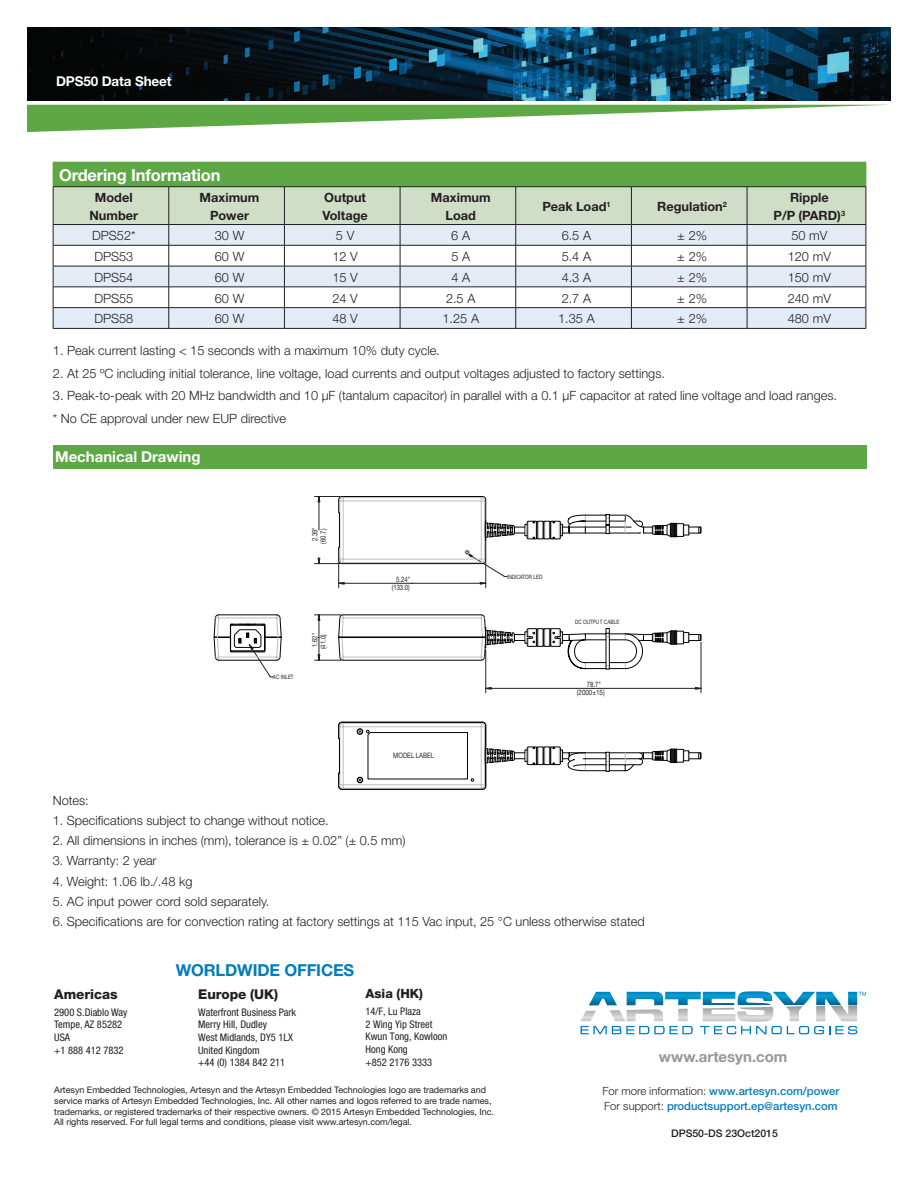
<style>
.page{position:relative;width:918px;height:1188px;background:#fff}
.page>*{position:absolute;margin:0;border:0;box-sizing:border-box;transform-origin:0 0}
._2a_Large_table_head{font:700 16.5px "Helvetica Neue LT Std";letter-spacing:-.01em;color:#fff}
.t1{font:700 16.5px "Helvetica Neue LT Std";letter-spacing:-.01em;color:#007dbb}
._2a_Table_header{font:700 15px "Helvetica Neue LT Std";color:#fff}
.t2{font:700 15px "Helvetica Neue LT Std";color:#95979a}
._2a_Table_Text_Bold{font:800 13.5px "Helvetica Neue LT Std";color:#231f20}
.t3{font:700 13.5px "Helvetica Neue LT Std";letter-spacing:-.01em;color:#fff}
._2a_Table_text{font:300 12.75px "Helvetica Neue LT Std";color:#231f20}
.My_Descriptor_Copy{font:300 12.75px "Helvetica Neue LT Std";letter-spacing:-.005em;color:#231f20}
._2a_Secondary_Table{font:700 12.75px/18px "Helvetica Neue LT Std";color:#231f20;text-align:center}
._2a_Table_Text_Bold-2{font:800 12.75px "Helvetica Neue LT Std";color:#231f20}
._2a_Standard_Body_Co{font:500 11.25px/15px "Helvetica Neue LT Std";color:#007dbb}
.t4{font:condensed 10.5px "Helvetica Neue LT Std";color:#231f20}
.t5{font:500 10.5px "Helvetica Neue LT Std";color:#231f20}
._2a_Large_table_head-2{font:9px/10.8px "Helvetica Neue LT Std";letter-spacing:-.005em;color:#231f20}
.t6{font:7.5px/8.2px "Helvetica Neue LT Std";color:#252323;scale:.8 1}
.t7{font:6px "Helvetica Neue LT Std";color:#252323;scale:.8 1}
.s1{font-weight:300;color:#231f20}
</style>
<div class="page">
<img style="left:27px;top:27px;width:864px;height:73px">
<svg style="left:27px;top:105px;width:854px;height:27px"></svg>
<svg style="left:580px;top:991px;width:286px;height:43px"></svg>
<hr style="left:53px;top:328px;width:116px;height:1px;background:#231f20">
<hr style="left:169px;top:328px;width:115px;height:1px;background:#231f20">
<hr style="left:284px;top:328px;width:116px;height:1px;background:#231f20">
<hr style="left:400px;top:328px;width:116px;height:1px;background:#231f20">
<hr style="left:516px;top:328px;width:115px;height:1px;background:#231f20">
<hr style="left:631px;top:328px;width:116px;height:1px;background:#231f20">
<hr style="left:747px;top:328px;width:119px;height:1px;background:#231f20">
<svg style="left:53px;top:162px;width:814px;height:166px"></svg>
<hr style="left:53px;top:307px;width:116px;height:1px;background:#231f20">
<hr style="left:169px;top:307px;width:115px;height:1px;background:#231f20">
<hr style="left:284px;top:307px;width:116px;height:1px;background:#231f20">
<hr style="left:400px;top:307px;width:116px;height:1px;background:#231f20">
<hr style="left:516px;top:307px;width:115px;height:1px;background:#231f20">
<hr style="left:631px;top:307px;width:116px;height:1px;background:#231f20">
<hr style="left:747px;top:307px;width:119px;height:1px;background:#231f20">
<div style="left:53px;top:445px;width:813px;height:23px;background:#5da844"></div>
<svg style="left:315px;top:496px;width:23px;height:69px"></svg>
<svg style="left:338px;top:496px;width:364px;height:263px"></svg>
<svg style="left:214px;top:614px;width:487px;height:64px"></svg>
<svg style="left:338px;top:722px;width:363px;height:68px"></svg>
<p class="t3" style="left:56px;top:72px;width:117px">DPS50 Data Sheet</p>
<p class="_2a_Large_table_head" style="left:59px;top:165px;width:163px">Ordering Information</p>
<p class="_2a_Secondary_Table" style="left:90px;top:188px;width:50px">Model<br>Number</p>
<p class="_2a_Secondary_Table" style="left:200px;top:188px;width:61px">Maximum<br>Power</p>
<p class="_2a_Secondary_Table" style="left:323px;top:188px;width:47px;text-align:left">Output<br>Voltage</p>
<p class="_2a_Secondary_Table" style="left:431px;top:188px;width:61px">Maximum<br>Load</p>
<p class="_2a_Secondary_Table" style="left:542px;top:197px;width:70px">Peak Load<sup>1</sup></p>
<p class="_2a_Secondary_Table" style="left:657px;top:197px;width:71px">Regulation<sup>2</sup></p>
<p class="_2a_Secondary_Table" style="left:774px;top:188px;width:73px">Ripple<br>P/P (PARD)<sup>3</sup></p>
<p class="My_Descriptor_Copy" style="left:92px;top:228px;width:45px">DPS52*</p>
<p class="My_Descriptor_Copy" style="left:215px;top:228px;width:31px">30 W</p>
<p class="My_Descriptor_Copy" style="left:336px;top:228px;width:20px">5 V</p>
<p class="My_Descriptor_Copy" style="left:451px;top:228px;width:21px">6 A</p>
<p class="My_Descriptor_Copy" style="left:562px;top:228px;width:31px">6.5 A</p>
<p class="My_Descriptor_Copy" style="left:677px;top:228px;width:31px">± 2%</p>
<p class="My_Descriptor_Copy" style="left:791px;top:228px;width:38px">50 mV</p>
<p class="My_Descriptor_Copy" style="left:94px;top:249px;width:40px">DPS53</p>
<p class="My_Descriptor_Copy" style="left:215px;top:249px;width:31px">60 W</p>
<p class="My_Descriptor_Copy" style="left:332px;top:249px;width:27px">12 V</p>
<p class="My_Descriptor_Copy" style="left:451px;top:249px;width:20px">5 A</p>
<p class="My_Descriptor_Copy" style="left:562px;top:249px;width:31px">5.4 A</p>
<p class="My_Descriptor_Copy" style="left:677px;top:249px;width:31px">± 2%</p>
<p class="My_Descriptor_Copy" style="left:788px;top:249px;width:45px">120 mV</p>
<p class="My_Descriptor_Copy" style="left:94px;top:269px;width:40px">DPS54</p>
<p class="My_Descriptor_Copy" style="left:215px;top:269px;width:31px">60 W</p>
<p class="My_Descriptor_Copy" style="left:332px;top:269px;width:27px">15 V</p>
<p class="My_Descriptor_Copy" style="left:451px;top:269px;width:20px">4 A</p>
<p class="My_Descriptor_Copy" style="left:562px;top:269px;width:31px">4.3 A</p>
<p class="My_Descriptor_Copy" style="left:677px;top:269px;width:31px">± 2%</p>
<p class="My_Descriptor_Copy" style="left:788px;top:269px;width:45px">150 mV</p>
<p class="My_Descriptor_Copy" style="left:94px;top:290px;width:40px">DPS55</p>
<p class="My_Descriptor_Copy" style="left:215px;top:290px;width:31px">60 W</p>
<p class="My_Descriptor_Copy" style="left:332px;top:290px;width:27px">24 V</p>
<p class="My_Descriptor_Copy" style="left:446px;top:290px;width:31px">2.5 A</p>
<p class="My_Descriptor_Copy" style="left:562px;top:290px;width:31px">2.7 A</p>
<p class="My_Descriptor_Copy" style="left:677px;top:290px;width:31px">± 2%</p>
<p class="My_Descriptor_Copy" style="left:788px;top:290px;width:45px">240 mV</p>
<p class="My_Descriptor_Copy" style="left:94px;top:311px;width:40px">DPS58</p>
<p class="My_Descriptor_Copy" style="left:215px;top:311px;width:31px">60 W</p>
<p class="My_Descriptor_Copy" style="left:332px;top:311px;width:27px">48 V</p>
<p class="My_Descriptor_Copy" style="left:443px;top:311px;width:38px">1.25 A</p>
<p class="My_Descriptor_Copy" style="left:558px;top:311px;width:38px">1.35 A</p>
<p class="My_Descriptor_Copy" style="left:677px;top:311px;width:31px">± 2%</p>
<p class="My_Descriptor_Copy" style="left:788px;top:311px;width:45px">480 mV</p>
<p class="_2a_Table_text" style="left:53px;top:343px;width:388px">1. Peak current lasting &lt; 15 seconds with a maximum 10% duty cycle.</p>
<p class="_2a_Table_text" style="left:53px;top:366px;width:614px">2. At 25 ºC including initial tolerance, line voltage, load currents and output voltages adjusted to factory settings.</p>
<p class="_2a_Table_text" style="left:53px;top:388px;width:786px">3. Peak-to-peak with 20 MHz bandwidth and 10 μF (tantalum capacitor) in parallel with a 0.1 μF capacitor at rated line voltage and load ranges.</p>
<p class="_2a_Table_text" style="left:53px;top:411px;width:235px">* No CE approval under new EUP directive</p>
<p class="_2a_Table_header" style="left:55px;top:447px;width:147px">Mechanical Drawing</p>
<p class="t6" style="left:311px;top:544px;width:22px;rotate:-90deg">2.39" (60.7)</p>
<p class="t7" style="left:273px;top:673px;width:27px">AC INLET</p>
<p class="t6" style="left:311px;top:649px;width:22px;rotate:-90deg">1.62" (41.0)</p>
<p class="t6" style="left:392px;top:575px;width:25px;text-align:center">5.24" (133.0)</p>
<p class="t6" style="left:393px;top:751px;width:52px">MODEL LABEL</p>
<p class="t7" style="left:507px;top:573px;width:45px">INDICATOR LED</p>
<p class="t7" style="left:575px;top:618px;width:57px">DC OUTPUT CABLE</p>
<p class="t6" style="left:577px;top:680px;width:36px;text-indent:10px">78.7" (2000±15)</p>
<p class="_2a_Table_text" style="left:53px;top:792px;width:38px">Notes:</p>
<p class="_2a_Table_text" style="left:53px;top:813px;width:278px">1. Specifications subject to change without notice.</p>
<p class="_2a_Table_text" style="left:53px;top:833px;width:354px">2. All dimensions in inches (mm), tolerance is ± 0.02” (± 0.5 mm)</p>
<p class="_2a_Table_text" style="left:53px;top:853px;width:105px">3. Warranty: 2 year</p>
<p class="_2a_Table_text" style="left:53px;top:873px;width:141px">4. Weight: 1.06 lb./.48 kg</p>
<p class="_2a_Table_text" style="left:53px;top:894px;width:218px">5. AC input power cord sold separately.</p>
<p class="_2a_Table_text" style="left:53px;top:914px;width:594px">6. Specifications are for convection rating at factory settings at 115 Vac input, 25 °C unless otherwise stated</p>
<p class="_2a_Table_Text_Bold" style="left:54px;top:986px;width:65px">Americas</p>
<p class="t4" style="left:54px;top:1006px;width:75px">2900 S.Diablo Way</p>
<p class="t4" style="left:54px;top:1019px;width:69px">Tempe, AZ 85282</p>
<p class="t4" style="left:54px;top:1031px;width:17px">USA</p>
<p class="t4" style="left:54px;top:1044px;width:71px">+1 888 412 7832</p>
<p class="t1" style="left:176px;top:960px;width:180px">WORLDWIDE OFFICES</p>
<p class="_2a_Table_Text_Bold" style="left:198px;top:986px;width:82px">Europe (UK)</p>
<p class="t4" style="left:198px;top:1006px;width:100px">Waterfront Business Park</p>
<p class="t4" style="left:198px;top:1019px;width:70px">Merry Hill, Dudley</p>
<p class="t4" style="left:198px;top:1031px;width:96px">West Midlands, DY5 1LX</p>
<p class="t4" style="left:198px;top:1044px;width:63px">United Kingdom</p>
<p class="t4" style="left:198px;top:1056px;width:88px">+44 (0) 1384 842 211</p>
<p class="_2a_Table_Text_Bold-2" style="left:366px;top:986px;width:59px">Asia (HK)</p>
<p class="t4" style="left:366px;top:1005px;width:57px">14/F, Lu Plaza</p>
<p class="t4" style="left:366px;top:1018px;width:69px">2 Wing Yip Street</p>
<p class="t4" style="left:366px;top:1031px;width:83px">Kwun Tong, Kowloon</p>
<p class="t4" style="left:366px;top:1043px;width:44px">Hong Kong</p>
<p class="t4" style="left:366px;top:1056px;width:68px">+852 2176 3333</p>
<p class="_2a_Large_table_head-2" style="left:54px;top:1084px;width:441px">Artesyn Embedded Technologies, Artesyn and the Artesyn Embedded Technologies logo are trademarks and service marks of Artesyn Embedded Technologies, Inc. All other names and logos referred to are trade names, trademarks, or registered trademarks of their respective owners. © 2015 Artesyn Embedded Technologies, Inc.<br>All rights reserved. For full legal terms and conditions, please visit www.artesyn.com/legal.</p>
<p class="t2" style="left:659px;top:1047px;width:130px">www.artesyn.com</p>
<p class="_2a_Standard_Body_Co" style="left:602px;top:1083px;width:238px"><span class="s1">For more information:</span> www.artesyn.com/power<br><span class="s1">For support:</span> productsupport.ep@artesyn.com</p>
<p class="t5" style="left:671px;top:1127px;width:108px">DPS50-DS 23Oct2015</p>
</div>
